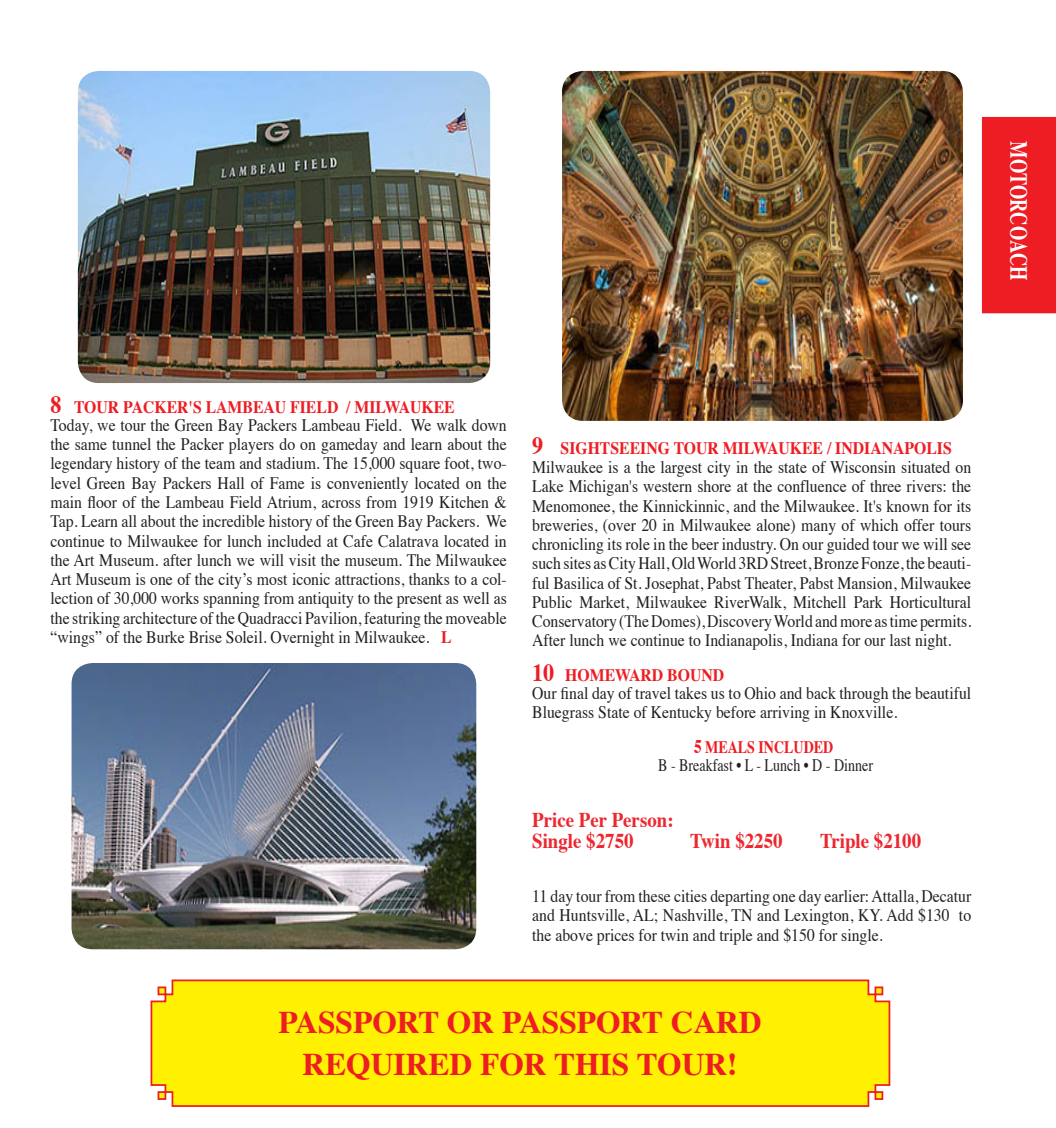
<style>
.page{position:relative;width:1056px;height:1128px;background:#fff}
.page>*{position:absolute;margin:0;border:0;box-sizing:border-box;transform-origin:0 0}
.t1{font:700 31.5px/42px "Times";color:#ee1d23;text-align:center}
.t2{font:700 24.5px "Times";color:#fff;scale:.75 1}
.t3{font:700 21px/21px "Times";color:#ee262e;scale:.9 1}
.t4{font:17.5px/19.2px "Times";color:#231f20;scale:.9 1}
.t5{font:17.5px "Times";color:#231f20;scale:.8 1}
.s1{font-weight:700;font-size:24.5px;color:#ee1d23}
.s2{font-weight:700;color:#ee1d23}
.s3{font-weight:700;font-size:19.25px;color:#ee1d23}
</style>
<div class="page">
<div style="left:982px;top:117px;width:73px;height:196px;background:#ee1d23"></div>
<img style="left:78px;top:71px;width:412px;height:312px">
<img style="left:72px;top:663px;width:404px;height:285px">
<img style="left:562px;top:71px;width:400px;height:350px">
<div style="left:150px;top:979px;width:741px;height:128px;background:#fff101"></div>
<h2 class="t2" style="left:1028px;top:141px;width:188px;rotate:90deg">MOTORCOACH</h2>
<p class="t4" style="left:50px;top:400px;width:508px;line-height:17.5px"><span class="s1">8</span> <span class="s2">TOUR PACKER'S LAMBEAU FIELD / MILWAUKEE<br></span>Today, we tour the Green Bay Packers Lambeau Field. We walk down</p>
<p class="t4" style="left:50px;top:436px;width:508px;text-align:justify">the same tunnel the Packer players do on gameday and learn about the legendary history of the team and stadium. The 15,000 square foot, two&shy;level Green Bay Packers Hall of Fame is conveniently located on the main floor of the Lambeau Field Atrium, across from 1919 Kitchen &amp; Tap. Learn all about the incredible history of the Green Bay Packers. We continue to Milwaukee for lunch included at Cafe Calatrava located in the Art Museum. after lunch we will visit the museum. The Milwaukee Art Museum is one of the city’s most iconic attractions, thanks to a col&shy;lection of 30,000 works spanning from antiquity to the present as well as the striking architecture of the Quadracci Pavilion, featuring the moveable “wings” of the Burke Brise Soleil. Overnight in Milwaukee. <span class="s2">L</span></p>
<p class="t4" style="left:532px;top:439px;width:489px"><span class="s1">9</span> <span class="s2">SIGHTSEEING TOUR MILWAUKEE / INDIANAPOLIS </span>Milwaukee is a the largest city in the state of Wisconsin situated on Lake Michigan's western shore at the confluence of three rivers: the Menomonee, the Kinnickinnic, and the Milwaukee. It's known for its breweries, (over 20 in Milwaukee alone) many of which offer tours chronicling its role in the beer industry. On our guided tour we will see such sites as City Hall, Old World 3RD Street, Bronze Fonze, the beauti&shy;ful Basilica of St. Josephat, Pabst Theater, Pabst Mansion, Milwaukee Public Market, Milwaukee RiverWalk, Mitchell Park Horticultural Conservatory (The Domes), Discovery World and more as time permits.<br>After lunch we continue to Indianapolis, Indiana for our last night.</p>
<p class="t4" style="left:532px;top:668px;width:489px;line-height:17.5px"><span class="s1">10</span> <span class="s2">HOMEWARD BOUND<br></span>Our final day of travel takes us to Ohio and back through the beautiful</p>
<p class="t4" style="left:694px;top:696px;width:227px;line-height:35px;text-indent:-162px">Bluegrass State of Kentucky before arriving in Knoxville.<br><span class="s3">5</span> <span class="s2">MEALS INCLUDED</span></p>
<p class="t5" style="left:658px;top:757px;width:270px">B - Breakfast • L - Lunch • D - Dinner</p>
<p class="t3" style="left:532px;top:810px;width:159px">Price Per Person:<br>Single $2750</p>
<p class="t3" style="left:690px;top:831px;width:104px">Twin $2250</p>
<p class="t3" style="left:820px;top:831px;width:114px">Triple $2100</p>
<p class="t4" style="left:532px;top:887px;width:489px;text-align:justify">11 day tour from these cities departing one day earlier: Attalla, Decatur and Huntsville, AL; Nashville, TN and Lexington, KY. Add $130 to the above prices for twin and triple and $150 for single.</p>
<h1 class="t1" style="left:278px;top:1003px;width:484px">PASSPORT OR PASSPORT CARD<br>REQUIRED FOR THIS TOUR!</h1>
</div>
